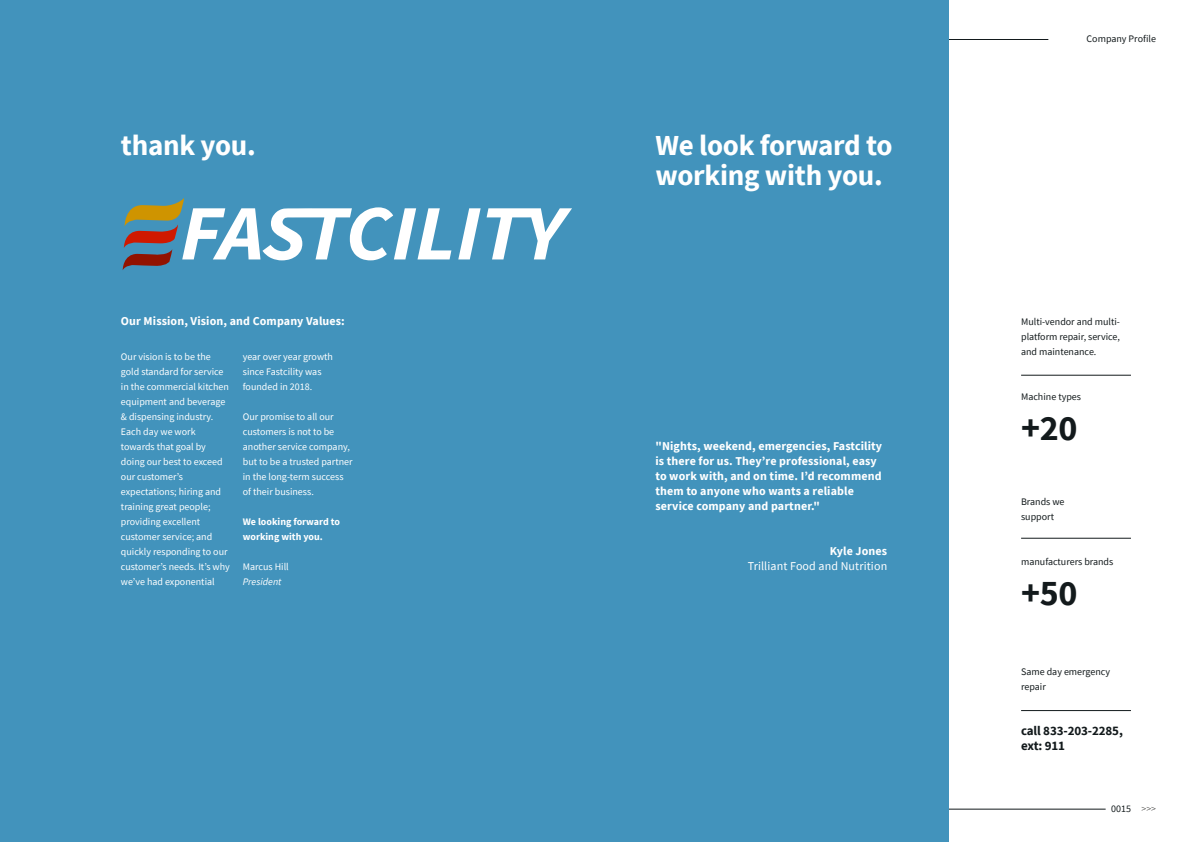
<style>
.page{position:relative;width:1191px;height:842px;background:#fff}
.page>*{position:absolute;margin:0;border:0;box-sizing:border-box;transform-origin:0 0}
.t1{font:700 36px "Source Sans Pro";color:#131a1c}
.t2{font:700 29px/30px "Source Sans Pro";letter-spacing:-.01em;color:#fff}
.t3{font:700 13px/15px "Source Sans Pro";letter-spacing:-.01em;color:#131a1c}
.t4{font:700 12px/15px "Source Sans Pro";letter-spacing:.01em;color:#fff}
.t5{font:12px "Source Sans Pro";letter-spacing:.01em;color:#fff}
.t6{font:10px/15px "Source Sans Pro";color:#fff}
.t7{font:10px/15px "Source Sans Pro";color:#131a1c}
.t8{font:700 10px/15px "Source Sans Pro";color:#fff}
.t9{font:italic 10px "Source Sans Pro";color:#fff}
.s1{font-weight:300;color:#1d1d1b}
</style>
<div class="page">
<hr style="left:86px;top:809px;width:1019px;height:1px;background:#131a1c">
<hr style="left:655px;top:39px;width:393px;height:1px;background:#131a1c">
<div style="left:0;top:0;width:948px;height:842px;background:#4293bc"></div>
<hr style="left:1021px;top:710px;width:110px;height:1px;background:#131a1c">
<hr style="left:1021px;top:538px;width:110px;height:1px;background:#131a1c">
<hr style="left:1021px;top:375px;width:110px;height:1px;background:#131a1c">
<svg style="left:458px;top:208px;width:22px;height:51px"></svg>
<svg style="left:486px;top:208px;width:86px;height:51px"></svg>
<svg style="left:123px;top:198px;width:328px;height:72px"></svg>
<h2 class="t2" style="left:121px;top:133px;width:136px">thank you.</h2>
<h2 class="t2" style="left:655px;top:133px;width:238px">We look forward to working with you.</h2>
<p class="t4" style="left:121px;top:315px;width:225px">Our Mission, Vision, and Company Values:</p>
<p class="t6" style="left:121px;top:350px;width:110px">Our vision is to be the gold standard for service in the commercial kitchen equipment and beverage &amp; dispensing industry.<br>Each day we work towards that goal by doing our best to exceed our customer’s expectations; hiring and training great people; providing excellent customer service; and quickly responding to our customer’s needs. It’s why we’ve had exponential</p>
<p class="t6" style="left:243px;top:350px;width:92px">year over year growth since Fastcility was founded in 2018.</p>
<p class="t6" style="left:243px;top:410px;width:111px">Our promise to all our customers is not to be another service company, but to be a trusted partner in the long-term success of their business.</p>
<p class="t8" style="left:243px;top:515px;width:99px">We looking forward to working with you.</p>
<p class="t6" style="left:243px;top:560px;width:47px">Marcus Hill</p>
<p class="t9" style="left:243px;top:578px;width:40px">President</p>
<p class="t4" style="left:655px;top:440px;width:228px">"Nights, weekend, emergencies, Fastcility is there for us. They’re professional, easy to work with, and on time. I’d recommend them to anyone who wants a reliable service company and partner."</p>
<p class="t4" style="left:829px;top:545px;width:59px">Kyle Jones</p>
<p class="t5" style="left:747px;top:561px;width:141px">Trilliant Food and Nutrition</p>
<p class="t7" style="left:1086px;top:32px;width:71px">Company Profile</p>
<p class="t7" style="left:1021px;top:315px;width:100px;text-align:justify">Multi-vendor and multi&shy;platform repair, service, and maintenance.</p>
<p class="t7" style="left:1021px;top:390px;width:61px">Machine types</p>
<h1 class="t1" style="left:1021px;top:413px;width:58px">+20</h1>
<p class="t7" style="left:1021px;top:495px;width:45px">Brands we support</p>
<p class="t7" style="left:1021px;top:555px;width:94px">manufacturers brands</p>
<h1 class="t1" style="left:1021px;top:578px;width:58px">+50</h1>
<p class="t7" style="left:1021px;top:665px;width:91px">Same day emergency repair</p>
<h3 class="t3" style="left:1021px;top:724px;width:103px">call 833-203-2285, ext: 911</h3>
<p class="t7" style="left:1111px;top:802px;width:46px">0015 <span class="s1">&gt;&gt;&gt;</span></p>
</div>
